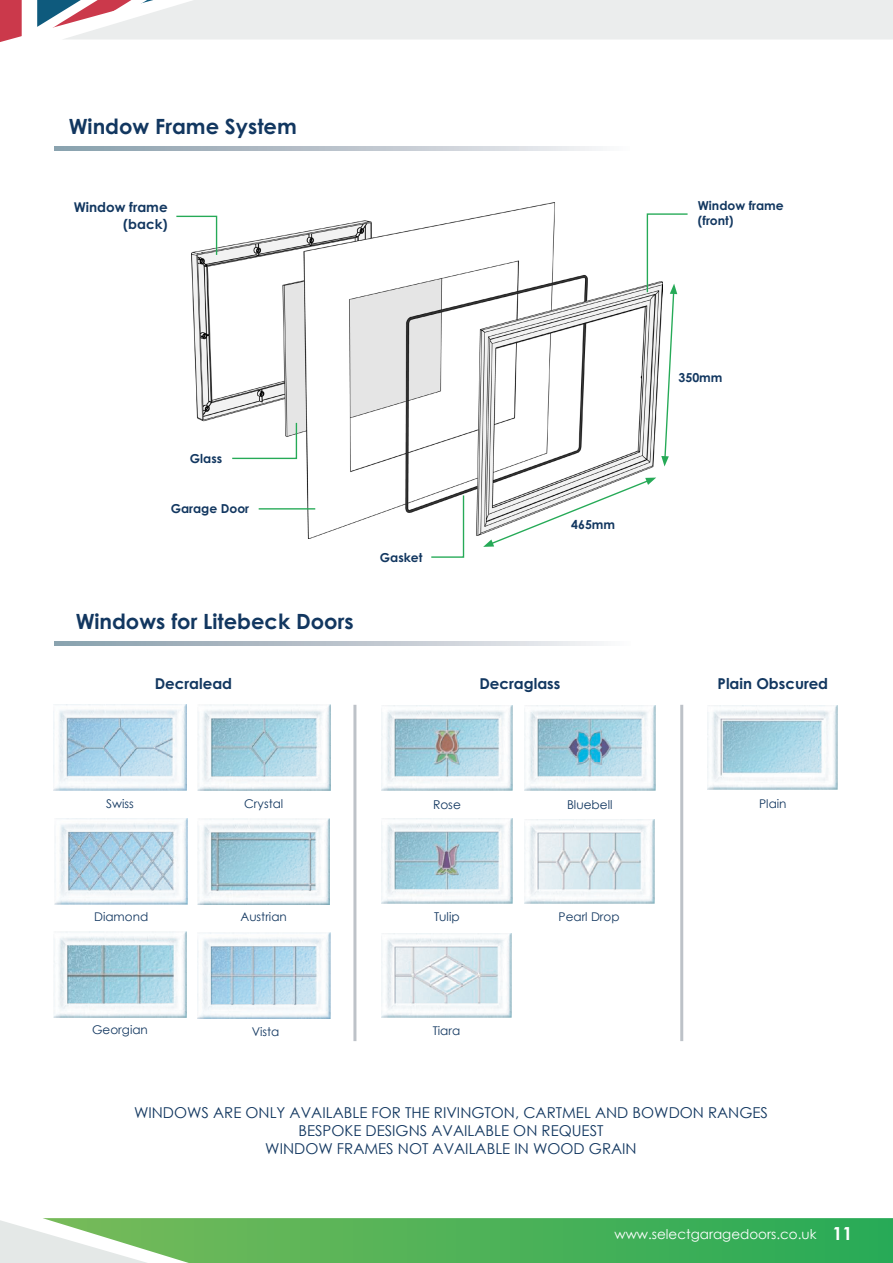
<style>
.page{position:relative;width:893px;height:1263px;background:#fff}
.page>*{position:absolute;margin:0;border:0;box-sizing:border-box;transform-origin:0 0}
.t1{font:700 21px "Century Gothic Pro";color:#123760}
.t2{font:15px "Century Gothic";color:#123760}
.t3{font:700 15px "Century Gothic Pro";color:#123760}
.t4{font:13.5px "Century Gothic";color:#fff}
.t5{font:700 13.5px "Century Gothic Pro";color:#123760}
.t6{font:700 12.3px "Century Gothic Pro";color:#123760}
.t7{font:12.15px "Century Gothic";color:#123760}
.t8{font:12px "Century Gothic";color:#123760}
.s1{font-family:"Century Gothic Pro";font-weight:700;font-size:18px}
</style>
<div class="page">
<svg style="left:37px;top:0;width:856px;height:40px;background:#e7e8e9"></svg>
<svg style="left:0;top:0;width:22px;height:42px"></svg>
<svg style="left:0;top:1218px;width:893px;height:45px;background:#61ba6c"></svg>
<img style="left:191px;top:203px;width:463px;height:335px">
<svg style="left:430px;top:494px;width:35px;height:64px"></svg>
<svg style="left:176px;top:215px;width:42px;height:41px"></svg>
<svg style="left:231px;top:421px;width:67px;height:39px"></svg>
<hr style="left:259px;top:508px;width:56px;height:1px;background:#26aa57">
<svg style="left:55px;top:641px;width:549px;height:4px;background:#bbc5cd"></svg>
<img style="left:524px;top:819px;width:130px;height:85px">
<img style="left:382px;top:933px;width:129px;height:84px">
<img style="left:381px;top:818px;width:132px;height:85px">
<img style="left:524px;top:706px;width:131px;height:85px">
<img style="left:381px;top:706px;width:132px;height:85px">
<img style="left:54px;top:931px;width:132px;height:86px">
<img style="left:197px;top:819px;width:133px;height:86px">
<img style="left:197px;top:932px;width:133px;height:86px">
<img style="left:197px;top:705px;width:133px;height:86px">
<img style="left:55px;top:819px;width:132px;height:86px">
<img style="left:53px;top:705px;width:134px;height:86px">
<img style="left:708px;top:706px;width:130px;height:84px">
<hr style="left:353px;top:705px;width:3px;height:336px;background:#bdc2c8">
<hr style="left:680px;top:705px;width:3px;height:336px;background:#bdc2c8">
<svg style="left:54px;top:146px;width:549px;height:5px;background:#bbc5cd"></svg>
<svg style="left:483px;top:477px;width:173px;height:70px"></svg>
<svg style="left:646px;top:213px;width:42px;height:253px"></svg>
<p class="t1" style="left:69px;top:114px;width:229px">Window Frame System</p>
<p class="t5" style="left:74px;top:199px;width:95px">Window frame</p>
<p class="t5" style="left:123px;top:215px;width:46px">(back)</p>
<p class="t6" style="left:698px;top:198px;width:87px">Window frame</p>
<p class="t6" style="left:698px;top:213px;width:37px">(front)</p>
<p class="t6" style="left:190px;top:450px;width:34px">Glass</p>
<p class="t6" style="left:171px;top:500px;width:80px">Garage Door</p>
<p class="t1" style="left:76px;top:608px;width:279px">Windows for Litebeck Doors</p>
<p class="t3" style="left:155px;top:674px;width:79px">Decralead</p>
<p class="t6" style="left:380px;top:549px;width:44px">Gasket</p>
<p class="t6" style="left:571px;top:517px;width:45px">465mm</p>
<p class="t6" style="left:679px;top:370px;width:45px">350mm</p>
<p class="t3" style="left:479px;top:674px;width:82px">Decraglass</p>
<p class="t3" style="left:718px;top:674px;width:112px">Plain Obscured</p>
<p class="t8" style="left:106px;top:795px;width:29px">Swiss</p>
<p class="t8" style="left:244px;top:795px;width:41px">Crystal</p>
<p class="t7" style="left:433px;top:796px;width:29px">Rose</p>
<p class="t7" style="left:567px;top:796px;width:47px">Bluebell</p>
<p class="t8" style="left:759px;top:795px;width:29px">Plain</p>
<p class="t8" style="left:94px;top:909px;width:56px">Diamond</p>
<p class="t8" style="left:240px;top:909px;width:48px">Austrian</p>
<p class="t7" style="left:434px;top:908px;width:27px">Tulip</p>
<p class="t8" style="left:559px;top:909px;width:63px">Pearl Drop</p>
<p class="t8" style="left:92px;top:1021px;width:57px">Georgian</p>
<p class="t8" style="left:252px;top:1023px;width:29px">Vista</p>
<p class="t8" style="left:433px;top:1022px;width:29px">Tiara</p>
<p class="t2" style="left:134px;top:1102px;width:635px">WINDOWS ARE ONLY AVAILABLE FOR THE RIVINGTON, CARTMEL AND BOWDON RANGES</p>
<p class="t2" style="left:298px;top:1120px;width:307px">BESPOKE DESIGNS AVAILABLE ON REQUEST</p>
<p class="t2" style="left:265px;top:1138px;width:373px">WINDOW FRAMES NOT AVAILABLE IN WOOD GRAIN</p>
<p class="t4" style="left:614px;top:1224px;width:240px">www.selectgaragedoors.co.uk <span class="s1">11</span></p>
</div>
